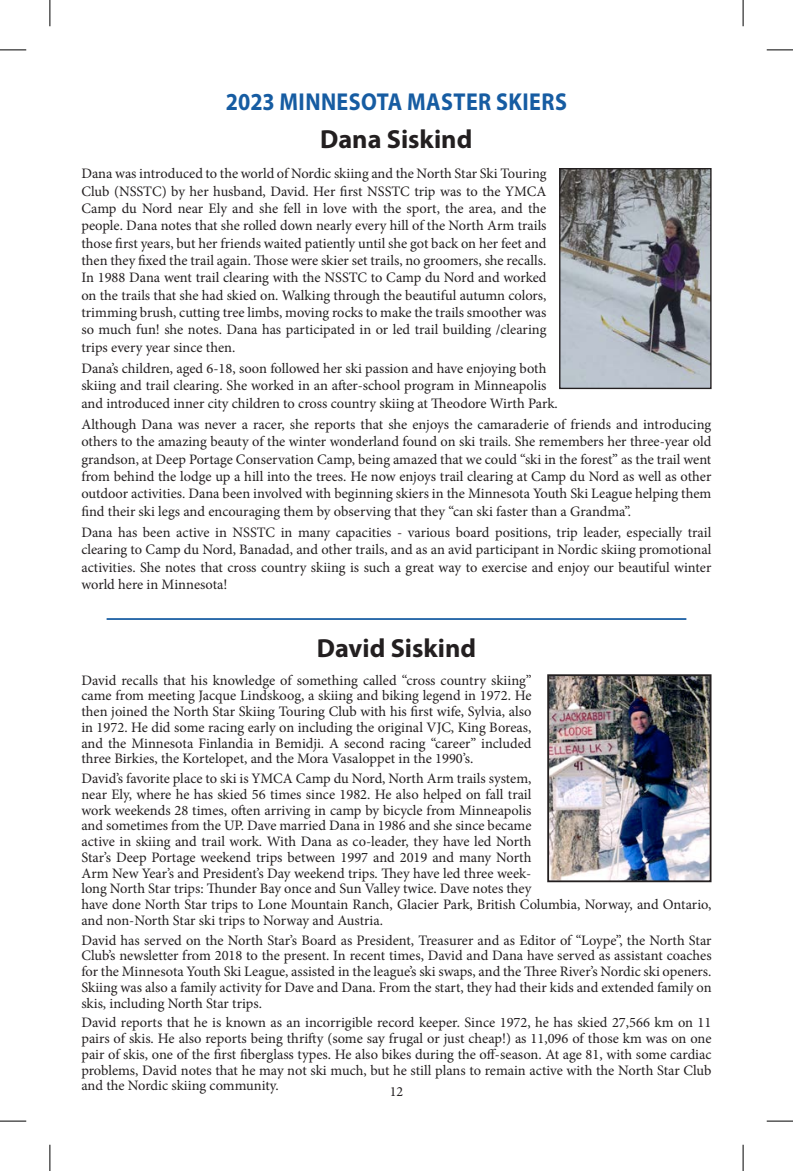
<style>
.page{position:relative;width:793px;height:1171px;background:#fff}
.page>*{position:absolute;margin:0;border:0;box-sizing:border-box;transform-origin:0 0}
.t1{font:700 26.25px "Myriad Pro";color:#231f20}
.t2{font:700 24.5px "Myriad Pro";letter-spacing:.02em;color:#165ca2;scale:.9 1}
.t3{font:14.35px/15.8px "Minion Pro";color:#231f20;text-align:justify}
.t4{font:14px "Minion Pro";color:#231f20}
</style>
<div class="page">
<img style="left:550px;top:677px;width:158px;height:202px">
<div style="left:547px;top:674px;width:164px;height:208px;border:2px solid #231f20"></div>
<img style="left:561px;top:170px;width:148px;height:217px">
<div style="left:559px;top:168px;width:152px;height:221px;border:1px solid #231f20"></div>
<hr style="left:107px;top:618px;width:579px;height:2px;background:#165ca2">
<svg style="left:0;top:50px;width:26px;height:1px"></svg>
<svg style="left:766px;top:50px;width:27px;height:1px"></svg>
<svg style="left:0;top:1121px;width:26px;height:1px"></svg>
<svg style="left:766px;top:1121px;width:27px;height:1px"></svg>
<svg style="left:50px;top:0;width:1px;height:26px"></svg>
<svg style="left:50px;top:1144px;width:1px;height:27px"></svg>
<svg style="left:743px;top:0;width:1px;height:26px"></svg>
<svg style="left:743px;top:1144px;width:1px;height:27px"></svg>
<h2 class="t2" style="left:226px;top:86px;width:380px">2023 MINNESOTA MASTER SKIERS</h2>
<h1 class="t1" style="left:320px;top:122px;width:154px">Dana Siskind</h1>
<p class="t3" style="left:81px;top:165px;width:467px;line-height:17.3px">Dana was introduced to the world of Nordic skiing and the North Star Ski Touring Club (NSSTC) by her husband, David. Her first NSSTC trip was to the YMCA Camp du Nord near Ely and she fell in love with the sport, the area, and the people. Dana notes that she rolled down nearly every hill of the North Arm trails those first years, but her friends waited patiently until she got back on her feet and then they fixed the trail again. Those were skier set trails, no groomers, she recalls.<br>In 1988 Dana went trail clearing with the NSSTC to Camp du Nord and worked on the trails that she had skied on. Walking through the beautiful autumn colors, trimming brush, cutting tree limbs, moving rocks to make the trails smoother was so much fun! she notes. Dana has participated in or led trail building /clearing trips every year since then.</p>
<p class="t3" style="left:81px;top:360px;width:478px;line-height:17.3px;text-align:left">Dana’s children, aged 6-18, soon followed her ski passion and have enjoying both skiing and trail clearing. She worked in an after-school program in Minneapolis and introduced inner city children to cross country skiing at Theodore Wirth Park.</p>
<p class="t3" style="left:81px;top:416px;width:631px;line-height:17.3px">Although Dana was never a racer, she reports that she enjoys the camaraderie of friends and introducing others to the amazing beauty of the winter wonderland found on ski trails. She remembers her three-year old grandson, at Deep Portage Conservation Camp, being amazed that we could “ski in the forest” as the trail went from behind the lodge up a hill into the trees. He now enjoys trail clearing at Camp du Nord as well as other outdoor activities. Dana been involved with beginning skiers in the Minnesota Youth Ski League helping them find their ski legs and encouraging them by observing that they “can ski faster than a Grandma”.</p>
<p class="t3" style="left:81px;top:524px;width:631px;line-height:17.3px">Dana has been active in NSSTC in many capacities - various board positions, trip leader, especially trail clearing to Camp du Nord, Banadad, and other trails, and as an avid participant in Nordic skiing promotional activities. She notes that cross country skiing is such a great way to exercise and enjoy our beautiful winter world here in Minnesota!</p>
<h1 class="t1" style="left:317px;top:631px;width:161px">David Siskind</h1>
<p class="t3" style="left:81px;top:672px;width:452px">David recalls that his knowledge of something called “cross country skiing” came from meeting Jacque Lindskoog, a skiing and biking legend in 1972. He then joined the North Star Skiing Touring Club with his first wife, Sylvia, also in 1972. He did some racing early on including the original VJC, King Boreas, and the Minnesota Finlandia in Bemidji. A second racing “career” included three Birkies, the Kortelopet, and the Mora Vasaloppet in the 1990’s.</p>
<p class="t3" style="left:81px;top:771px;width:631px;text-align:left">David’s favorite place to ski is YMCA Camp du Nord, North Arm trails system,<br>near Ely, where he has skied 56 times since 1982. He also helped on fall trail<br>work weekends 28 times, often arriving in camp by bicycle from Minneapolis<br>and sometimes from the UP. Dave married Dana in 1986 and she since became<br>active in skiing and trail work. With Dana as co-leader, they have led North<br>Star’s Deep Portage weekend trips between 1997 and 2019 and many North<br>Arm New Year’s and President’s Day weekend trips. They have led three week-<br>long North Star trips: Thunder Bay once and Sun Valley twice. Dave notes they<br>have done North Star trips to Lone Mountain Ranch, Glacier Park, British Columbia, Norway, and Ontario, and non-North Star ski trips to Norway and Austria.</p>
<p class="t3" style="left:81px;top:932px;width:632px">David has served on the North Star’s Board as President, Treasurer and as Editor of “Loype”, the North Star Club’s newsletter from 2018 to the present. In recent times, David and Dana have served as assistant coaches for the Minnesota Youth Ski League, assisted in the league’s ski swaps, and the Three River’s Nordic ski openers.<br>Skiing was also a family activity for Dave and Dana. From the start, they had their kids and extended family on skis, including North Star trips.</p>
<p class="t3" style="left:81px;top:1015px;width:632px">David reports that he is known as an incorrigible record keeper. Since 1972, he has skied 27,566 km on 11 pairs of skis. He also reports being thrifty (some say frugal or just cheap!) as 11,096 of those km was on one pair of skis, one of the first fiberglass types. He also bikes during the off-season. At age 81, with some cardiac problems, David notes that he may not ski much, but he still plans to remain active with the North Star Club and the Nordic skiing community.</p>
<p class="t4" style="left:390px;top:1082px;width:15px">12</p>
</div>
